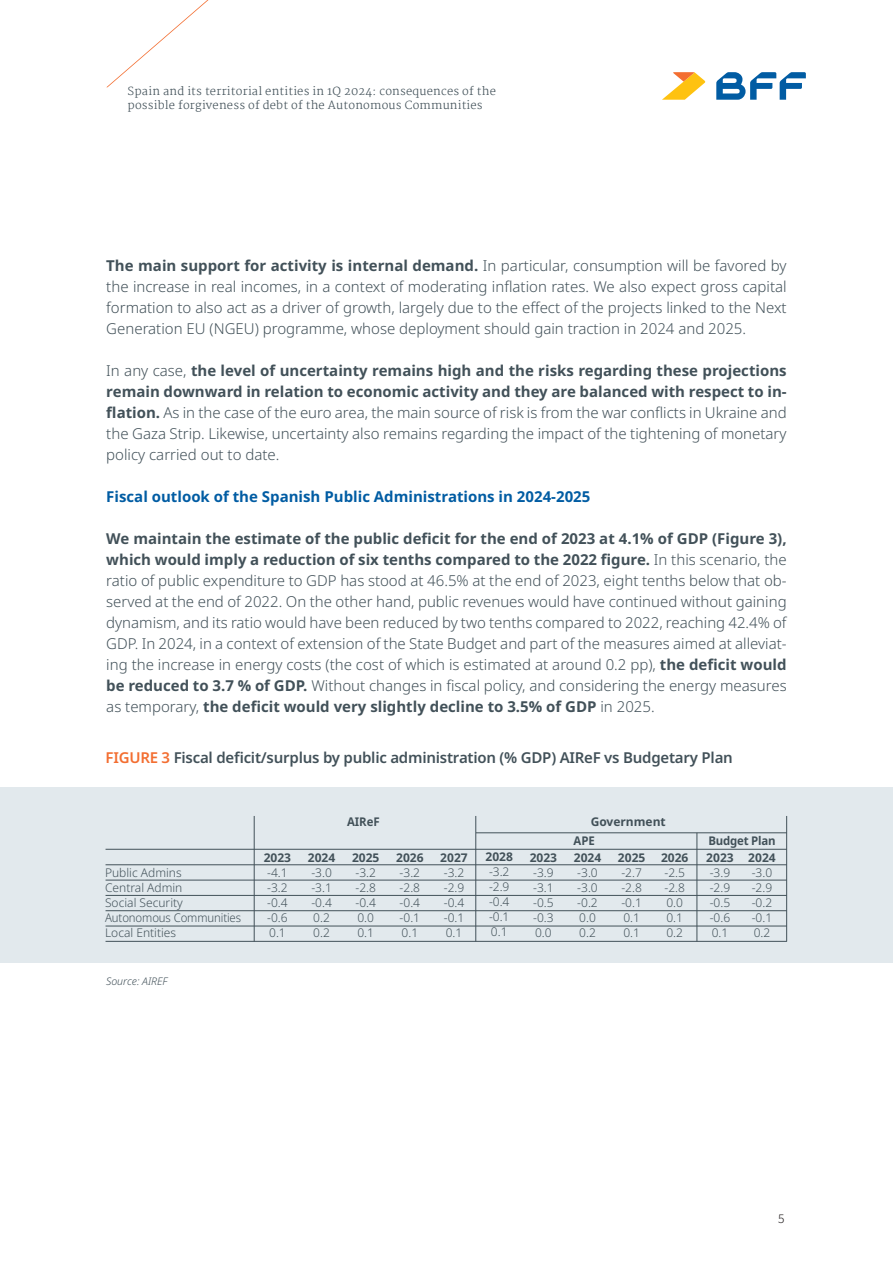
<style>
.page{position:relative;width:893px;height:1263px;background:#fff}
.page>*{position:absolute;margin:0;border:0;box-sizing:border-box;transform-origin:0 0}
.t1{font:300 15px/21px "Noto Sans";color:#425159;text-align:justify}
.t2{font:600 15px "Noto Sans";letter-spacing:-.015em;color:#425159}
.t3{font:700 15px "Noto Sans";color:#015ca3}
.t4{font:300 12px "Noto Sans";color:#425159}
.t5{font:700 12px "Noto Sans";color:#425159}
.t6{font:300 12px "Noto Sans";color:#425159;scale:.95 1}
.t7{font:700 12px "Noto Sans";letter-spacing:-.02em;color:#425159;scale:.95 1}
.t8{font:700 12px "Noto Sans";color:#425159;scale:.95 1}
.t9{font:300 12px "Noto Sans TC";color:#231f20}
.t10{font:300 11.25px/13.5px "Martel";letter-spacing:.02em;color:#425159}
.t11{font:italic 300 10.5px "Noto Sans";color:#425159}
.s1{font-weight:700}
.s2{color:#f36e31}
</style>
<div class="page">
<svg style="left:716px;top:72px;width:90px;height:28px"></svg>
<svg style="left:662px;top:72px;width:43px;height:28px"></svg>
<svg style="left:107px;top:0;width:101px;height:87px"></svg>
<div style="left:0;top:787px;width:893px;height:176px;background:#e2e9ed"></div>
<hr style="left:106px;top:864px;width:681px;height:1px;background:#425159">
<hr style="left:106px;top:849px;width:681px;height:1px;background:#425159">
<hr style="left:476px;top:832px;width:311px;height:1px;background:#425159">
<hr style="left:106px;top:880px;width:681px;height:1px;background:#425159">
<hr style="left:106px;top:895px;width:681px;height:1px;background:#425159">
<hr style="left:106px;top:910px;width:681px;height:1px;background:#425159">
<hr style="left:106px;top:926px;width:681px;height:1px;background:#425159">
<hr style="left:106px;top:941px;width:681px;height:1px;background:#425159">
<hr style="left:697px;top:833px;width:1px;height:108px;background:#425159">
<hr style="left:786px;top:816px;width:1px;height:125px;background:#425159">
<hr style="left:475px;top:816px;width:1px;height:125px;background:#425159">
<hr style="left:254px;top:816px;width:1px;height:125px;background:#425159">
<p class="t10" style="left:128px;top:85px;width:370px">Spain and its territorial entities in 1Q 2024: consequences of the possible forgiveness of debt of the Autonomous Communities</p>
<p class="t1" style="left:106px;top:256px;width:682px"><span class="s1">The main support for activity is internal demand.</span> In particular, consumption will be favored by the increase in real incomes, in a context of moderating inflation rates. We also expect gross capital formation to also act as a driver of growth, largely due to the effect of the projects linked to the Next Generation EU (NGEU) programme, whose deployment should gain traction in 2024 and 2025.</p>
<p class="t1" style="left:106px;top:361px;width:682px">In any case, <span class="s1">the level of uncertainty remains high and the risks regarding these projections remain downward in relation to economic activity and they are balanced with respect to in&shy;flation.</span> As in the case of the euro area, the main source of risk is from the war conflicts in Ukraine and the Gaza Strip. Likewise, uncertainty also remains regarding the impact of the tightening of monetary policy carried out to date.</p>
<p class="t3" style="left:106px;top:486px;width:486px">Fiscal outlook of the Spanish Public Administrations in 2024-2025</p>
<p class="t1" style="left:106px;top:529px;width:682px"><span class="s1">We maintain the estimate of the public deficit for the end of 2023 at 4.1% of GDP (Figure 3), which would imply a reduction of six tenths compared to the 2022 figure.</span> In this scenario, the ratio of public expenditure to GDP has stood at 46.5% at the end of 2023, eight tenths below that ob&shy;served at the end of 2022. On the other hand, public revenues would have continued without gaining dynamism, and its ratio would have been reduced by two tenths compared to 2022, reaching 42.4% of GDP. In 2024, in a context of extension of the State Budget and part of the measures aimed at alleviat&shy;ing the increase in energy costs (the cost of which is estimated at around 0.2 pp), <span class="s1">the deficit would be reduced to 3.7 % of GDP.</span> Without changes in fiscal policy, and considering the energy measures as temporary, <span class="s1">the deficit would very slightly decline to 3.5% of GDP</span> in 2025.</p>
<p class="t2" style="left:106px;top:747px;width:629px"><span class="s2">FIGURE 3</span> Fiscal deficit/surplus by public administration (% GDP) AIReF vs Budgetary Plan</p>
<p class="t8" style="left:347px;top:813px;width:36px">AIReF</p>
<p class="t5" style="left:591px;top:813px;width:77px">Government</p>
<p class="t4" style="left:105px;top:864px;width:78px">Public Admins</p>
<p class="t4" style="left:105px;top:879px;width:79px">Central Admin</p>
<p class="t4" style="left:105px;top:894px;width:79px">Social Security</p>
<p class="t6" style="left:105px;top:909px;width:145px">Autonomous Communities</p>
<p class="t4" style="left:105px;top:924px;width:73px">Local Entities</p>
<p class="t11" style="left:106px;top:974px;width:63px">Source: AIREF</p>
<p class="t5" style="left:264px;top:849px;width:29px">2023</p>
<p class="t4" style="left:267px;top:864px;width:22px">-4.1</p>
<p class="t4" style="left:267px;top:879px;width:22px">-3.2</p>
<p class="t4" style="left:267px;top:894px;width:22px">-0.4</p>
<p class="t4" style="left:267px;top:909px;width:22px">-0.6</p>
<p class="t4" style="left:269px;top:924px;width:18px">0.1</p>
<p class="t5" style="left:308px;top:849px;width:29px">2024</p>
<p class="t4" style="left:311px;top:864px;width:22px">-3.0</p>
<p class="t4" style="left:311px;top:879px;width:22px">-3.1</p>
<p class="t4" style="left:311px;top:894px;width:22px">-0.4</p>
<p class="t4" style="left:313px;top:909px;width:18px">0.2</p>
<p class="t4" style="left:313px;top:924px;width:18px">0.2</p>
<p class="t5" style="left:352px;top:849px;width:29px">2025</p>
<p class="t4" style="left:355px;top:864px;width:22px">-3.2</p>
<p class="t4" style="left:355px;top:879px;width:22px">-2.8</p>
<p class="t4" style="left:355px;top:894px;width:22px">-0.4</p>
<p class="t4" style="left:357px;top:909px;width:18px">0.0</p>
<p class="t4" style="left:357px;top:924px;width:18px">0.1</p>
<p class="t5" style="left:396px;top:849px;width:29px">2026</p>
<p class="t4" style="left:400px;top:864px;width:22px">-3.2</p>
<p class="t4" style="left:400px;top:879px;width:22px">-2.8</p>
<p class="t4" style="left:400px;top:894px;width:22px">-0.4</p>
<p class="t4" style="left:400px;top:909px;width:22px">-0.1</p>
<p class="t4" style="left:402px;top:924px;width:18px">0.1</p>
<p class="t5" style="left:440px;top:849px;width:29px">2027</p>
<p class="t4" style="left:444px;top:864px;width:22px">-3.2</p>
<p class="t4" style="left:444px;top:879px;width:22px">-2.9</p>
<p class="t4" style="left:444px;top:894px;width:22px">-0.4</p>
<p class="t4" style="left:444px;top:909px;width:22px">-0.1</p>
<p class="t4" style="left:446px;top:924px;width:18px">0.1</p>
<p class="t5" style="left:485px;top:848px;width:29px">2028</p>
<p class="t4" style="left:489px;top:863px;width:22px">-3.2</p>
<p class="t4" style="left:489px;top:878px;width:22px">-2.9</p>
<p class="t4" style="left:489px;top:893px;width:22px">-0.4</p>
<p class="t4" style="left:489px;top:908px;width:22px">-0.1</p>
<p class="t4" style="left:491px;top:923px;width:18px">0.1</p>
<p class="t5" style="left:530px;top:849px;width:29px">2023</p>
<p class="t4" style="left:533px;top:864px;width:22px">-3.9</p>
<p class="t4" style="left:533px;top:879px;width:22px">-3.1</p>
<p class="t4" style="left:533px;top:894px;width:22px">-0.5</p>
<p class="t4" style="left:533px;top:909px;width:22px">-0.3</p>
<p class="t4" style="left:535px;top:924px;width:18px">0.0</p>
<p class="t8" style="left:574px;top:832px;width:24px">APE</p>
<p class="t7" style="left:708px;top:832px;width:72px">Budget Plan</p>
<p class="t5" style="left:574px;top:849px;width:29px">2024</p>
<p class="t4" style="left:577px;top:864px;width:22px">-3.0</p>
<p class="t4" style="left:577px;top:879px;width:22px">-3.0</p>
<p class="t4" style="left:577px;top:894px;width:22px">-0.2</p>
<p class="t4" style="left:579px;top:909px;width:18px">0.0</p>
<p class="t4" style="left:579px;top:924px;width:18px">0.2</p>
<p class="t5" style="left:618px;top:849px;width:29px">2025</p>
<p class="t4" style="left:621px;top:864px;width:22px">-2.7</p>
<p class="t4" style="left:621px;top:879px;width:22px">-2.8</p>
<p class="t4" style="left:621px;top:894px;width:22px">-0.1</p>
<p class="t4" style="left:623px;top:909px;width:18px">0.1</p>
<p class="t4" style="left:623px;top:924px;width:18px">0.1</p>
<p class="t5" style="left:661px;top:849px;width:29px">2026</p>
<p class="t4" style="left:664px;top:864px;width:22px">-2.5</p>
<p class="t4" style="left:664px;top:879px;width:22px">-2.8</p>
<p class="t4" style="left:666px;top:894px;width:18px">0.0</p>
<p class="t4" style="left:666px;top:909px;width:18px">0.1</p>
<p class="t4" style="left:666px;top:924px;width:18px">0.2</p>
<p class="t5" style="left:706px;top:849px;width:29px">2023</p>
<p class="t4" style="left:710px;top:864px;width:22px">-3.9</p>
<p class="t4" style="left:710px;top:879px;width:22px">-2.9</p>
<p class="t4" style="left:710px;top:894px;width:22px">-0.5</p>
<p class="t4" style="left:710px;top:909px;width:22px">-0.6</p>
<p class="t4" style="left:712px;top:924px;width:18px">0.1</p>
<p class="t5" style="left:748px;top:849px;width:29px">2024</p>
<p class="t4" style="left:752px;top:864px;width:22px">-3.0</p>
<p class="t4" style="left:752px;top:879px;width:22px">-2.9</p>
<p class="t4" style="left:752px;top:894px;width:22px">-0.2</p>
<p class="t4" style="left:752px;top:909px;width:22px">-0.1</p>
<p class="t4" style="left:754px;top:924px;width:18px">0.2</p>
<p class="t9" style="left:778px;top:1212px;width:8px">5</p>
</div>
